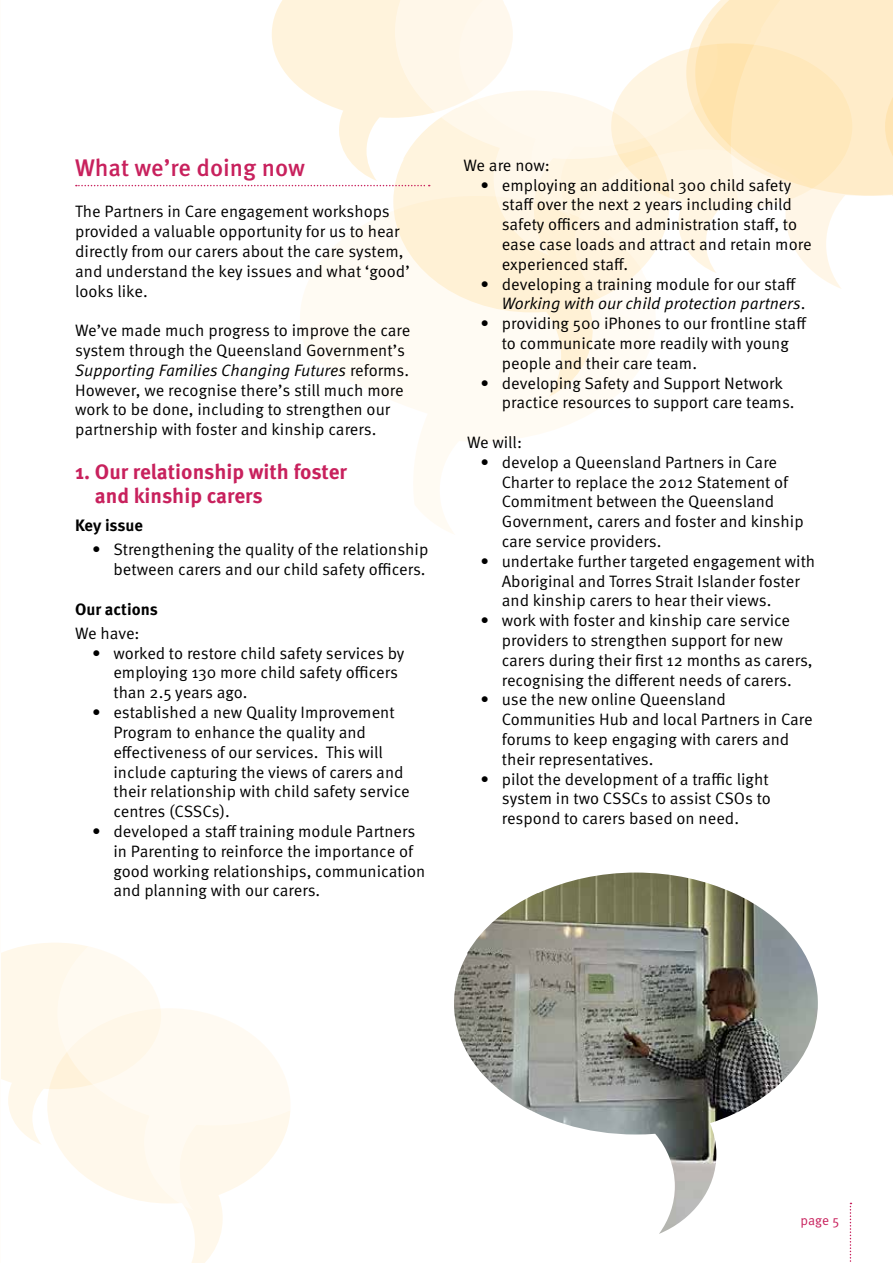
<style>
.page{position:relative;width:893px;height:1263px;background:#fff}
.page>*{position:absolute;margin:0;border:0;box-sizing:border-box;transform-origin:0 0}
.t1{font:500 24px "Meta OT";color:#c8215d}
.t2{font:700 21px/24px "Meta OT";color:#c8215d}
.t3{font:16.5px/19.8px "Meta OT Norm";color:#000}
.t4{font:16.5px "Meta OT Norm Ita";color:#000}
.t5{font:700 16.5px "Meta OT";color:#000}
.t6{font:13.5px "Meta OT Norm";color:#c8215d}
.s1{font-family:"Meta OT Norm"}
</style>
<div class="page">
<svg style="left:300px;top:212px;width:302px;height:322px"></svg>
<svg style="left:393px;top:186px;width:182px;height:211px;fill:#fffbf3"></svg>
<svg style="left:395px;top:186px;width:180px;height:69px;background:#fef1d8"></svg>
<svg style="left:575px;top:218px;width:111px;height:188px"></svg>
<svg style="left:459px;top:50px;width:227px;height:168px;fill:#fff6e4"></svg>
<svg style="left:686px;top:35px;width:9px;height:224px;background:#fff3dc"></svg>
<svg style="left:850px;top:1203px;width:1px;height:59px"></svg>
<svg style="left:695px;top:0;width:198px;height:289px"></svg>
<svg style="left:187px;top:1210px;width:36px;height:53px;fill:#fff8eb"></svg>
<svg style="left:1px;top:943px;width:56px;height:201px"></svg>
<svg style="left:57px;top:943px;width:233px;height:267px;fill:#fffaf2"></svg>
<svg style="left:76px;top:0;width:437px;height:186px"></svg>
<img style="left:454px;top:872px;width:364px;height:362px">
<h1 class="t1" style="left:75px;top:153px;width:231px">What we’re doing now</h1>
<p class="t3" style="left:75px;top:202px;width:336px">The Partners in Care engagement workshops provided a valuable opportunity for us to hear directly from our carers about the care system, and understand the key issues and what ‘good’ looks like.</p>
<p class="t3" style="left:75px;top:321px;width:337px">We’ve made much progress to improve the care system through the Queensland Government’s</p>
<p class="t4" style="left:75px;top:360px;width:336px">Supporting Families Changing Futures <span class="s1">reforms.</span></p>
<p class="t3" style="left:75px;top:380px;width:330px">However, we recognise there’s still much more work to be done, including to strengthen our partnership with foster and kinship carers.</p>
<p class="t2" style="left:95px;top:460px;width:254px;text-indent:-20px">1. Our relationship with foster and kinship carers</p>
<p class="t5" style="left:75px;top:515px;width:69px">Key issue</p>
<p class="t3" style="left:92px;top:540px;width:338px;text-align:right">• Strengthening the quality of the relationship between carers and our child safety officers.</p>
<p class="t5" style="left:75px;top:599px;width:84px">Our actions</p>
<p class="t3" style="left:75px;top:623px;width:66px">We have:</p>
<p class="t3" style="left:113px;top:643px;width:293px;text-indent:-21px">• worked to restore child safety services by employing 130 more child safety officers than 2.5 years ago.</p>
<p class="t3" style="left:113px;top:703px;width:298px;text-indent:-21px">• established a new Quality Improvement Program to enhance the quality and effectiveness of our services. This will include capturing the views of carers and their relationship with child safety service centres (CSSCs).</p>
<p class="t3" style="left:113px;top:821px;width:314px;text-indent:-21px">• developed a staff training module Partners in Parenting to reinforce the importance of good working relationships, communication and planning with our carers.</p>
<p class="t3" style="left:463px;top:155px;width:88px">We are now:</p>
<p class="t3" style="left:502px;top:175px;width:311px;text-indent:-21px">• employing an additional 300 child safety staff over the next 2 years including child safety officers and administration staff, to ease case loads and attract and retain more experienced staff.</p>
<p class="t3" style="left:480px;top:274px;width:317px">• developing a training module for our staff</p>
<p class="t4" style="left:502px;top:294px;width:305px">Working with our child protection partners<span class="s1">.</span></p>
<p class="t3" style="left:502px;top:314px;width:306px;text-indent:-21px">• providing 500 iPhones to our frontline staff to communicate more readily with young people and their care team.</p>
<p class="t3" style="left:502px;top:373px;width:294px;text-indent:-21px">• developing Safety and Support Network practice resources to support care teams.</p>
<p class="t3" style="left:467px;top:432px;width:56px">We will:</p>
<p class="t3" style="left:502px;top:452px;width:303px;text-indent:-21px">• develop a Queensland Partners in Care Charter to replace the 2012 Statement of Commitment between the Queensland Government, carers and foster and kinship care service providers.</p>
<p class="t3" style="left:502px;top:551px;width:315px;text-indent:-21px">• undertake further targeted engagement with<br>Aboriginal and Torres Strait Islander foster and kinship carers to hear their views.</p>
<p class="t3" style="left:502px;top:611px;width:312px;text-indent:-21px">• work with foster and kinship care service providers to strengthen support for new carers during their first 12 months as carers, recognising the different needs of carers.</p>
<p class="t3" style="left:502px;top:690px;width:313px;text-indent:-21px">• use the new online Queensland Communities Hub and local Partners in Care forums to keep engaging with carers and their representatives.</p>
<p class="t3" style="left:502px;top:769px;width:271px;text-indent:-21px">• pilot the development of a traffic light system in two CSSCs to assist CSOs to respond to carers based on need.</p>
<p class="t6" style="left:800px;top:1212px;width:40px">page 5</p>
</div>
